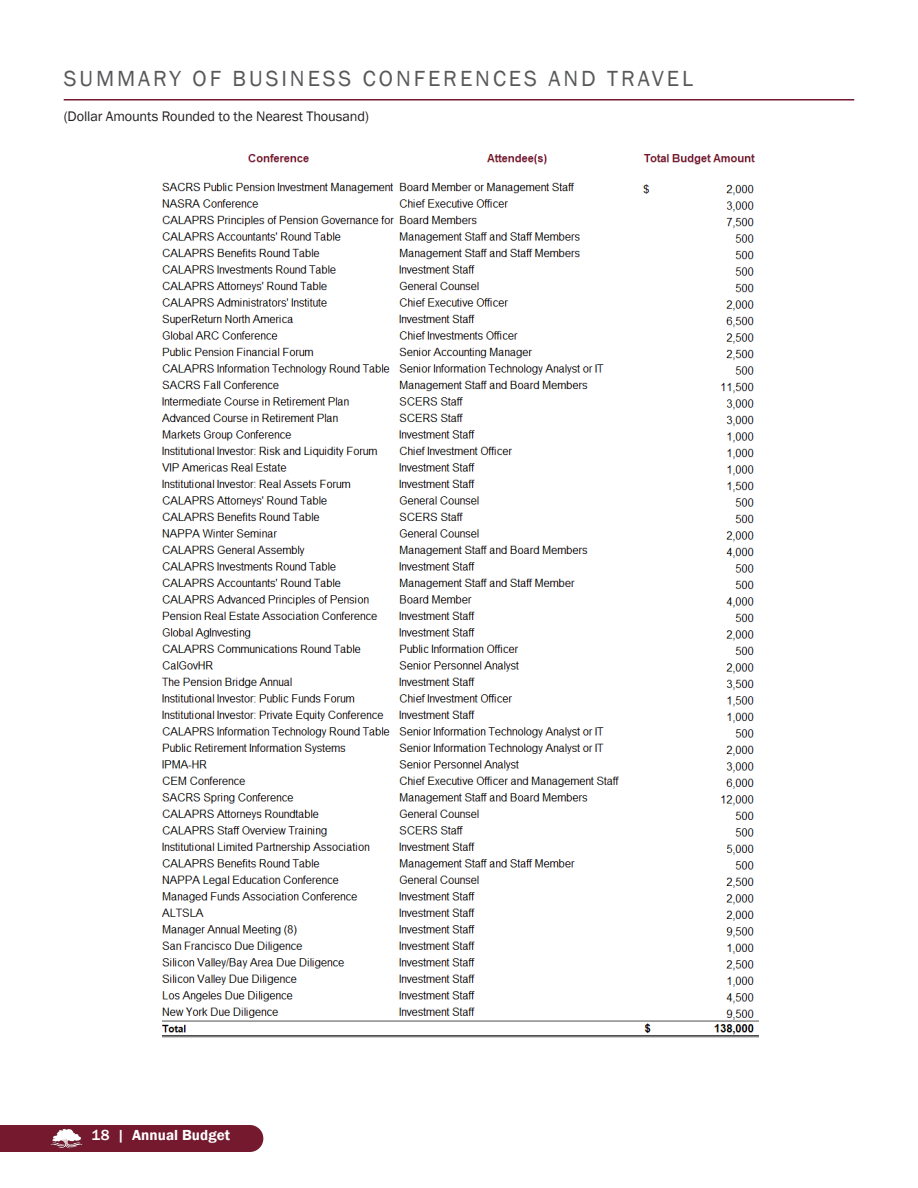
<style>
.page{position:relative;width:918px;height:1188px;background:#fff}
.page>*{position:absolute;margin:0;border:0;box-sizing:border-box;transform-origin:0 0}
.t1{font:22.5px "Franklin Gothic";letter-spacing:.13em;color:#57585a}
.t2{font:600 15px "Franklin Gothic";letter-spacing:.005em;color:#fff}
.Table{font:14.25px "Franklin Gothic";letter-spacing:-.01em;color:#231f20}
.s1{font-weight:500}
</style>
<div class="page">
<div style="left:0;top:1125px;width:263px;height:27px;background:#74192e"></div>
<img style="left:50px;top:1128px;width:32px;height:21px">
<hr style="left:64px;top:99px;width:790px;height:2px;background:#74192e">
<img style="left:162px;top:154px;width:596px;height:884px">
<p class="t1" style="left:64px;top:64px;width:631px">SUMMARY OF BUSINESS CONFERENCES AND TRAVEL</p>
<p class="Table" style="left:64px;top:108px;width:307px">(Dollar Amounts Rounded to the Nearest Thousand)</p>
<p class="t2" style="left:92px;top:1126px;width:140px"><span class="s1">18 |</span> Annual Budget</p>
</div>
